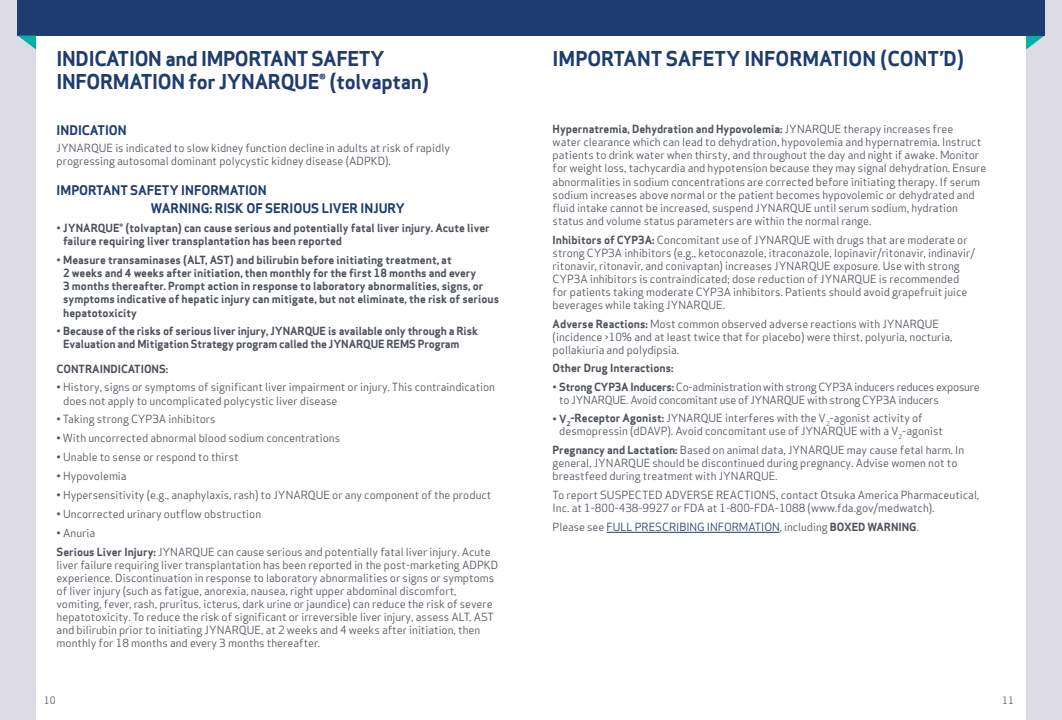
<style>
.page{position:relative;width:1062px;height:720px;background:#fff}
.page>*{position:absolute;margin:0;border:0;box-sizing:border-box;transform-origin:0 0}
.t1{font:700 20px/23px "Apex Sans";letter-spacing:-.015em;color:#1e3c70}
.t2{font:700 13px/18px "Apex Sans";color:#1e3c70}
.t3{font:11px/13px "Apex Sans";color:#4d525a}
.t4{font:700 11px/13px "Apex Sans";color:#4d525a}
.t5{font:11px/13px "Apex Sans";letter-spacing:-.02em;color:#4d525a}
.t6{font:11px "Apex Sans";letter-spacing:-.005em;color:#1e3c70}
.t7{font:10px "Apex Sans";color:#58595b}
.s1{font-weight:700}
.s2{color:#4d525a}
.s3{font-weight:700;color:#4d525a}
</style>
<div class="page">
<div style="left:1026px;top:0;width:36px;height:720px;background:#dddce5"></div>
<svg style="left:1026px;top:35px;width:19px;height:15px"></svg>
<div style="left:522px;top:0;width:523px;height:35px;background:#1e3c70"></div>
<div style="left:0;top:0;width:36px;height:720px;background:#dddce5"></div>
<div style="left:18px;top:0;width:522px;height:35px;background:#1e3c70"></div>
<svg style="left:18px;top:35px;width:18px;height:15px"></svg>
<hr style="left:607px;top:532px;width:173px;height:1px;background:#1e3c70">
<h1 class="t1" style="left:57px;top:47px;width:374px">INDICATION and IMPORTANT SAFETY<br>INFORMATION for JYNARQUE® (tolvaptan)</h1>
<p class="t2" style="left:57px;top:121px;width:72px">INDICATION</p>
<p class="t3" style="left:57px;top:141px;width:395px">JYNARQUE is indicated to slow kidney function decline in adults at risk of rapidly progressing autosomal dominant polycystic kidney disease (ADPKD).</p>
<p class="t2" style="left:151px;top:182px;width:256px;text-indent:-94px">IMPORTANT SAFETY INFORMATION<br>WARNING: RISK OF SERIOUS LIVER INJURY</p>
<p class="t4" style="left:63px;top:222px;width:428px;text-indent:-7px">• JYNARQUE® (tolvaptan) can cause serious and potentially fatal liver injury. Acute liver failure requiring liver transplantation has been reported</p>
<p class="t4" style="left:63px;top:254px;width:437px;text-indent:-7px">• Measure transaminases (ALT, AST) and bilirubin before initiating treatment, at<br>2 weeks and 4 weeks after initiation, then monthly for the first 18 months and every<br>3 months thereafter. Prompt action in response to laboratory abnormalities, signs, or symptoms indicative of hepatic injury can mitigate, but not eliminate, the risk of serious hepatotoxicity</p>
<p class="t4" style="left:63px;top:325px;width:416px;text-indent:-7px">• Because of the risks of serious liver injury, JYNARQUE is available only through a Risk<br>Evaluation and Mitigation Strategy program called the JYNARQUE REMS Program</p>
<p class="t4" style="left:57px;top:362px;width:113px">CONTRAINDICATIONS:</p>
<p class="t3" style="left:63px;top:380px;width:433px;text-indent:-7px">• History, signs or symptoms of significant liver impairment or injury. This contraindication does not apply to uncomplicated polycystic liver disease</p>
<p class="t3" style="left:57px;top:412px;width:161px">• Taking strong CYP3A inhibitors</p>
<p class="t3" style="left:57px;top:431px;width:285px">• With uncorrected abnormal blood sodium concentrations</p>
<p class="t3" style="left:57px;top:450px;width:184px">• Unable to sense or respond to thirst</p>
<p class="t3" style="left:57px;top:469px;width:72px">• Hypovolemia</p>
<p class="t3" style="left:57px;top:488px;width:436px">• Hypersensitivity (e.g., anaphylaxis, rash) to JYNARQUE or any component of the product</p>
<p class="t3" style="left:57px;top:507px;width:206px">• Uncorrected urinary outflow obstruction</p>
<p class="t3" style="left:57px;top:523px;width:436px;line-height:19px">• Anuria<br><span class="s1">Serious Liver Injury:</span> JYNARQUE can cause serious and potentially fatal liver injury. Acute</p>
<p class="t3" style="left:57px;top:558px;width:443px">liver failure requiring liver transplantation has been reported in the post-marketing ADPKD experience. Discontinuation in response to laboratory abnormalities or signs or symptoms of liver injury (such as fatigue, anorexia, nausea, right upper abdominal discomfort, vomiting, fever, rash, pruritus, icterus, dark urine or jaundice) can reduce the risk of severe hepatotoxicity. To reduce the risk of significant or irreversible liver injury, assess ALT, AST and bilirubin prior to initiating JYNARQUE, at 2 weeks and 4 weeks after initiation, then monthly for 18 months and every 3 months thereafter.</p>
<h1 class="t1" style="left:553px;top:47px;width:413px">IMPORTANT SAFETY INFORMATION (CONT’D)</h1>
<p class="t3" style="left:553px;top:122px;width:435px"><span class="s1">Hypernatremia, Dehydration and Hypovolemia:</span> JYNARQUE therapy increases free<br>water clearance which can lead to dehydration, hypovolemia and hypernatremia. Instruct patients to drink water when thirsty, and throughout the day and night if awake. Monitor for weight loss, tachycardia and hypotension because they may signal dehydration. Ensure abnormalities in sodium concentrations are corrected before initiating therapy. If serum sodium increases above normal or the patient becomes hypovolemic or dehydrated and fluid intake cannot be increased, suspend JYNARQUE until serum sodium, hydration status and volume status parameters are within the normal range.</p>
<p class="t3" style="left:553px;top:232px;width:424px"><span class="s1">Inhibitors of CYP3A:</span> Concomitant use of JYNARQUE with drugs that are moderate or strong CYP3A inhibitors (e.g., ketoconazole, itraconazole, lopinavir/ritonavir, indinavir/ ritonavir, ritonavir, and conivaptan) increases JYNARQUE exposure. Use with strong CYP3A inhibitors is contraindicated; dose reduction of JYNARQUE is recommended for patients taking moderate CYP3A inhibitors. Patients should avoid grapefruit juice beverages while taking JYNARQUE.</p>
<p class="t3" style="left:553px;top:316px;width:402px"><span class="s1">Adverse Reactions:</span> Most common observed adverse reactions with JYNARQUE (incidence &gt;10% and at least twice that for placebo) were thirst, polyuria, nocturia, pollakiuria and polydipsia.</p>
<p class="t4" style="left:553px;top:361px;width:122px">Other Drug Interactions:</p>
<p class="t5" style="left:559px;top:379px;width:422px;text-indent:-7px">• <span class="s1">Strong CYP3A Inducers:</span> Co-administration with strong CYP3A inducers reduces exposure to JYNARQUE. Avoid concomitant use of JYNARQUE with strong CYP3A inducers</p>
<p class="t3" style="left:559px;top:411px;width:385px;text-indent:-7px">• <span class="s1">V</span><sub>2</sub><span class="s1">-Receptor Agonist:</span> JYNARQUE interferes with the V<sub>2</sub>-agonist activity of desmopressin (dDAVP). Avoid concomitant use of JYNARQUE with a V<sub>2</sub>-agonist</p>
<p class="t3" style="left:553px;top:443px;width:413px"><span class="s1">Pregnancy and Lactation:</span> Based on animal data, JYNARQUE may cause fetal harm. In general, JYNARQUE should be discontinued during pregnancy. Advise women not to breastfeed during treatment with JYNARQUE.</p>
<p class="t3" style="left:553px;top:488px;width:428px">To report SUSPECTED ADVERSE REACTIONS, contact Otsuka America Pharmaceutical,<br>Inc. at 1-800-438-9927 or FDA at 1-800-FDA-1088 (www.fda.gov/medwatch).</p>
<p class="t6" style="left:553px;top:518px;width:368px"><span class="s2">Please see</span> FULL PRESCRIBING INFORMATION<span class="s2">, including</span> <span class="s3">BOXED WARNING</span><span class="s2">.</span></p>
<p class="t7" style="left:44px;top:692px;width:13px">10</p>
<p class="t7" style="left:1002px;top:692px;width:13px">11</p>
</div>
